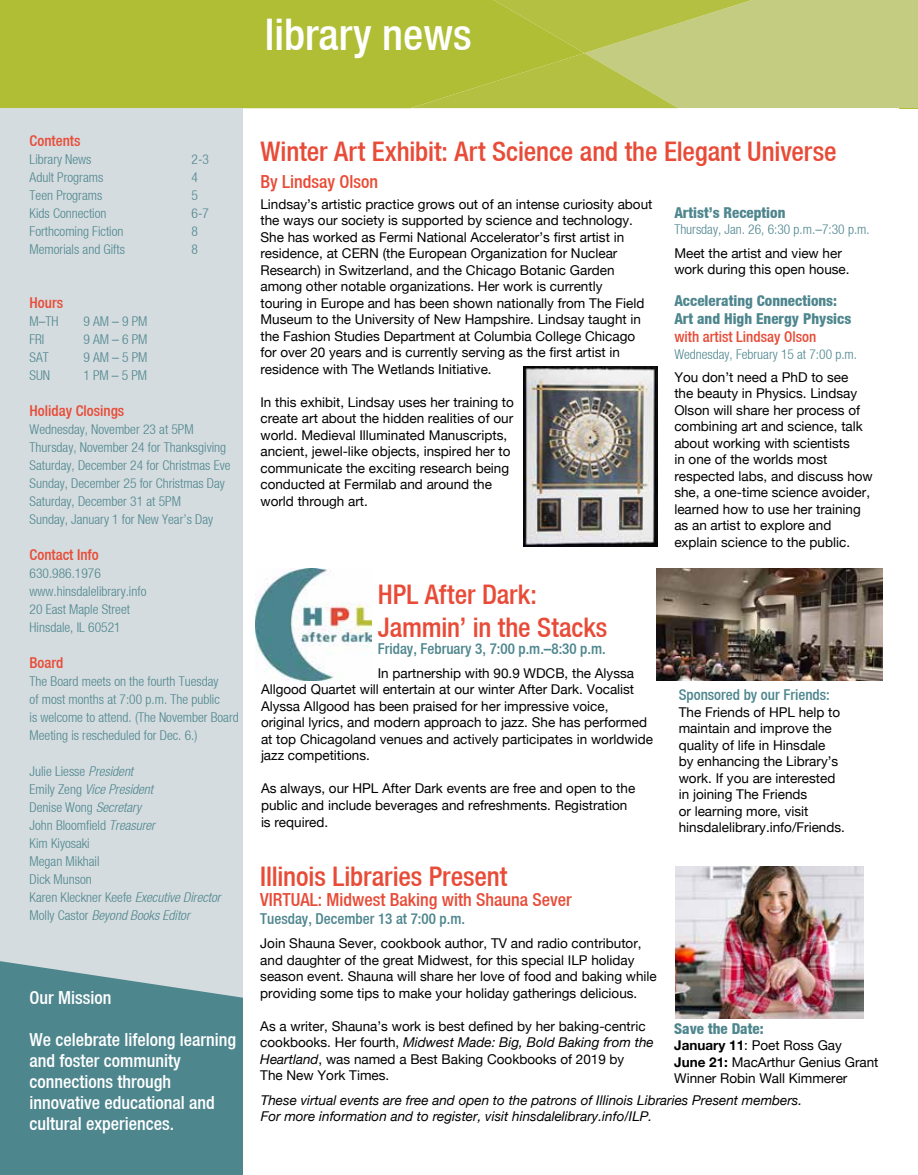
<style>
.page{position:relative;width:918px;height:1175px;background:#fff}
.page>*{position:absolute;margin:0;border:0;box-sizing:border-box;transform-origin:0 0}
.t1{font:500 condensed 43.5px "Helvetica Neue LT";color:#fff}
.t2{font:500 condensed 27px/33px "Helvetica Neue LT";letter-spacing:-.005em;color:#e84b37}
.t3{font:500 condensed 18px/21px "Helvetica Neue LT";color:#fff}
.t4{font:500 condensed 18px "Helvetica Neue LT";color:#e84b37}
.t5{font:500 condensed 15px "Helvetica Neue LT";color:#4e868e}
.t6{font:800 condensed 15px/18px "Helvetica Neue LT";color:#4e868e}
.t7{font:500 condensed 15px "Helvetica Neue LT";color:#e84b37}
.t8{font:13.5px/16.5px "Helvetica Neue";color:#000}
.t9{font:300 condensed 13.5px/18px "Helvetica Neue LT";color:#4e868e}
.t10{font:italic 13.5px/16.5px "Helvetica Neue";color:#000}
.s1{font-style:italic}
.s2{font-weight:700}
</style>
<div class="page">
<div style="left:752px;top:0;width:166px;height:108px;background:#c3cc80"></div>
<svg style="left:584px;top:0;width:168px;height:108px;background:#bdc767"></svg>
<svg style="left:0;top:0;width:584px;height:108px;background:#b0be37"></svg>
<div style="left:0;top:108px;width:243px;height:1066px;background:#d4dcdf"></div>
<svg style="left:0;top:961px;width:243px;height:213px;background:#598d94"></svg>
<img style="left:256px;top:568px;width:115px;height:112px">
<img style="left:656px;top:568px;width:226px;height:112px">
<img style="left:524px;top:366px;width:133px;height:180px">
<img style="left:676px;top:866px;width:187px;height:152px">
<h1 class="t1" style="left:265px;top:9px;width:208px">library news</h1>
<p class="t7" style="left:30px;top:131px;width:52px">Contents</p>
<p class="t9" style="left:30px;top:150px;width:63px">Library News</p>
<p class="t9" style="left:192px;top:150px;width:19px">2-3</p>
<p class="t9" style="left:30px;top:168px;width:75px">Adult Programs</p>
<p class="t9" style="left:192px;top:168px;width:8px">4</p>
<p class="t9" style="left:30px;top:186px;width:74px">Teen Programs</p>
<p class="t9" style="left:192px;top:186px;width:8px">5</p>
<p class="t9" style="left:30px;top:204px;width:78px">Kids Connection</p>
<p class="t9" style="left:192px;top:204px;width:19px">6-7</p>
<p class="t9" style="left:30px;top:222px;width:95px">Forthcoming Fiction</p>
<p class="t9" style="left:192px;top:222px;width:8px">8</p>
<p class="t9" style="left:30px;top:240px;width:97px">Memorials and Gifts</p>
<p class="t9" style="left:192px;top:240px;width:8px">8</p>
<p class="t7" style="left:30px;top:293px;width:35px">Hours</p>
<p class="t9" style="left:30px;top:312px;width:30px">M–TH</p>
<p class="t9" style="left:84px;top:312px;width:65px">9 AM – 9 PM</p>
<p class="t9" style="left:30px;top:330px;width:16px">FRI</p>
<p class="t9" style="left:84px;top:330px;width:65px">9 AM – 6 PM</p>
<p class="t9" style="left:30px;top:348px;width:21px">SAT</p>
<p class="t9" style="left:84px;top:348px;width:65px">9 AM – 5 PM</p>
<p class="t9" style="left:30px;top:366px;width:22px">SUN</p>
<p class="t9" style="left:84px;top:366px;width:65px">1 PM – 5 PM</p>
<p class="t7" style="left:30px;top:401px;width:96px">Holiday Closings</p>
<p class="t9" style="left:30px;top:420px;width:202px">Wednesday, November 23 at 5PM Thursday, November 24 for Thanksgiving Saturday, December 24 for Christmas Eve Sunday, December 25 for Christmas Day Saturday, December 31 at 5PM<br>Sunday, January 1 for New Year’s Day</p>
<p class="t7" style="left:30px;top:545px;width:71px">Contact Info</p>
<p class="t9" style="left:30px;top:564px;width:118px">630.986.1976 www.hinsdalelibrary.info<br>20 East Maple Street<br>Hinsdale, IL 60521</p>
<p class="t7" style="left:30px;top:653px;width:35px">Board</p>
<p class="t9" style="left:30px;top:672px;width:211px">The Board meets on the fourth Tuesday<br>of most months at 7:00 p.m. The public<br>is welcome to attend. (The November Board Meeting is rescheduled for Dec. 6.)</p>
<p class="t9" style="left:30px;top:762px;width:193px">Julie Liesse <span class="s1">President<br></span>Emily Zeng <span class="s1">Vice President<br></span>Denise Wong <span class="s1">Secretary<br></span>John Bloomfield <span class="s1">Treasurer<br></span>Kim Kiyosaki<br>Megan Mikhail<br>Dick Munson<br>Karen Kleckner Keefe <span class="s1">Executive Director<br></span>Molly Castor <span class="s1">Beyond Books Editor</span></p>
<h3 class="t3" style="left:30px;top:987px;width:83px">Our Mission</h3>
<h3 class="t3" style="left:30px;top:1029px;width:208px">We celebrate lifelong learning and foster community connections through innovative educational and cultural experiences.</h3>
<h2 class="t2" style="left:261px;top:134px;width:578px">Winter Art Exhibit: Art Science and the Elegant Universe</h2>
<h3 class="t4" style="left:261px;top:171px;width:119px">By Lindsay Olson</h3>
<p class="t6" style="left:674px;top:203px;width:113px">Artist’s Reception</p>
<p class="t9" style="left:674px;top:220px;width:197px">Thursday, Jan. 26, 6:30 p.m.–7:30 p.m.</p>
<p class="t8" style="left:674px;top:244px;width:177px">Meet the artist and view her work during this open house.</p>
<p class="t8" style="left:260px;top:195px;width:394px">Lindsay’s artistic practice grows out of an intense curiosity about the ways our society is supported by science and technology.<br>She has worked as Fermi National Accelerator’s first artist in residence, at CERN (the European Organization for Nuclear Research) in Switzerland, and the Chicago Botanic Garden among other notable organizations. Her work is currently<br>touring in Europe and has been shown nationally from The Field Museum to the University of New Hampshire. Lindsay taught in the Fashion Studies Department at Columbia College Chicago for over 20 years and is currently serving as the first artist in residence with The Wetlands Initiative.</p>
<p class="t8" style="left:260px;top:393px;width:255px">In this exhibit, Lindsay uses her training to create art about the hidden realities of our world. Medieval Illuminated Manuscripts, ancient, jewel-like objects, inspired her to communicate the exciting research being conducted at Fermilab and around the world through art.</p>
<p class="t6" style="left:674px;top:291px;width:179px">Accelerating Connections:<br>Art and High Energy Physics</p>
<p class="t7" style="left:674px;top:328px;width:143px">with artist Lindsay Olson</p>
<p class="t9" style="left:674px;top:345px;width:184px">Wednesday, February 15 at 7:00 p.m.</p>
<p class="t8" style="left:674px;top:368px;width:200px">You don’t need a PhD to see<br>the beauty in Physics. Lindsay<br>Olson will share her process of combining art and science, talk about working with scientists<br>in one of the worlds most respected labs, and discuss how she, a one-time science avoider, learned how to use her training as an artist to explore and explain science to the public.</p>
<h2 class="t2" style="left:378px;top:577px;width:231px">HPL After Dark:<br>Jammin’ in the Stacks</h2>
<p class="t5" style="left:378px;top:639px;width:229px">Friday, February 3, 7:00 p.m.–8:30 p.m.</p>
<p class="t8" style="left:261px;top:664px;width:394px;text-indent:117px">In partnership with 90.9 WDCB, the Alyssa Allgood Quartet will entertain at our winter After Dark. Vocalist Alyssa Allgood has been praised for her impressive voice, original lyrics, and modern approach to jazz. She has performed at top Chicagoland venues and actively participates in worldwide jazz competitions.</p>
<p class="t8" style="left:261px;top:780px;width:376px">As always, our HPL After Dark events are free and open to the public and include beverages and refreshments. Registration is required.</p>
<h2 class="t2" style="left:260px;top:859px;width:249px">Illinois Libraries Present</h2>
<h3 class="t4" style="left:260px;top:889px;width:313px">VIRTUAL: Midwest Baking with Shauna Sever</h3>
<p class="t5" style="left:260px;top:909px;width:206px">Tuesday, December 13 at 7:00 p.m.</p>
<p class="t8" style="left:260px;top:934px;width:398px">Join Shauna Sever, cookbook author, TV and radio contributor, and daughter of the great Midwest, for this special ILP holiday season event. Shauna will share her love of food and baking while providing some tips to make your holiday gatherings delicious.</p>
<p class="t8" style="left:260px;top:1017px;width:395px">As a writer, Shauna’s work is best defined by her baking-centric cookbooks. Her fourth, <span class="s1">Midwest Made: Big, Bold Baking from the Heartland</span>, was named a Best Baking Cookbooks of 2019 by<br>The New York Times.</p>
<p class="t6" style="left:674px;top:1019px;width:91px">Save the Date:</p>
<p class="t5" style="left:679px;top:685px;width:153px">Sponsored by our Friends:</p>
<p class="t8" style="left:679px;top:703px;width:168px">The Friends of HPL help to maintain and improve the quality of life in Hinsdale<br>by enhancing the Library’s work. If you are interested in joining The Friends<br>or learning more, visit hinsdalelibrary.info/Friends.</p>
<p class="t8" style="left:674px;top:1036px;width:206px"><span class="s2">January 11</span>: Poet Ross Gay<br><span class="s2">June 21:</span> MacArthur Genius Grant<br>Winner Robin Wall Kimmerer</p>
<p class="t10" style="left:261px;top:1092px;width:543px">These virtual events are free and open to the patrons of Illinois Libraries Present members.<br>For more information and to register, visit hinsdalelibrary.info/ILP.</p>
</div>
